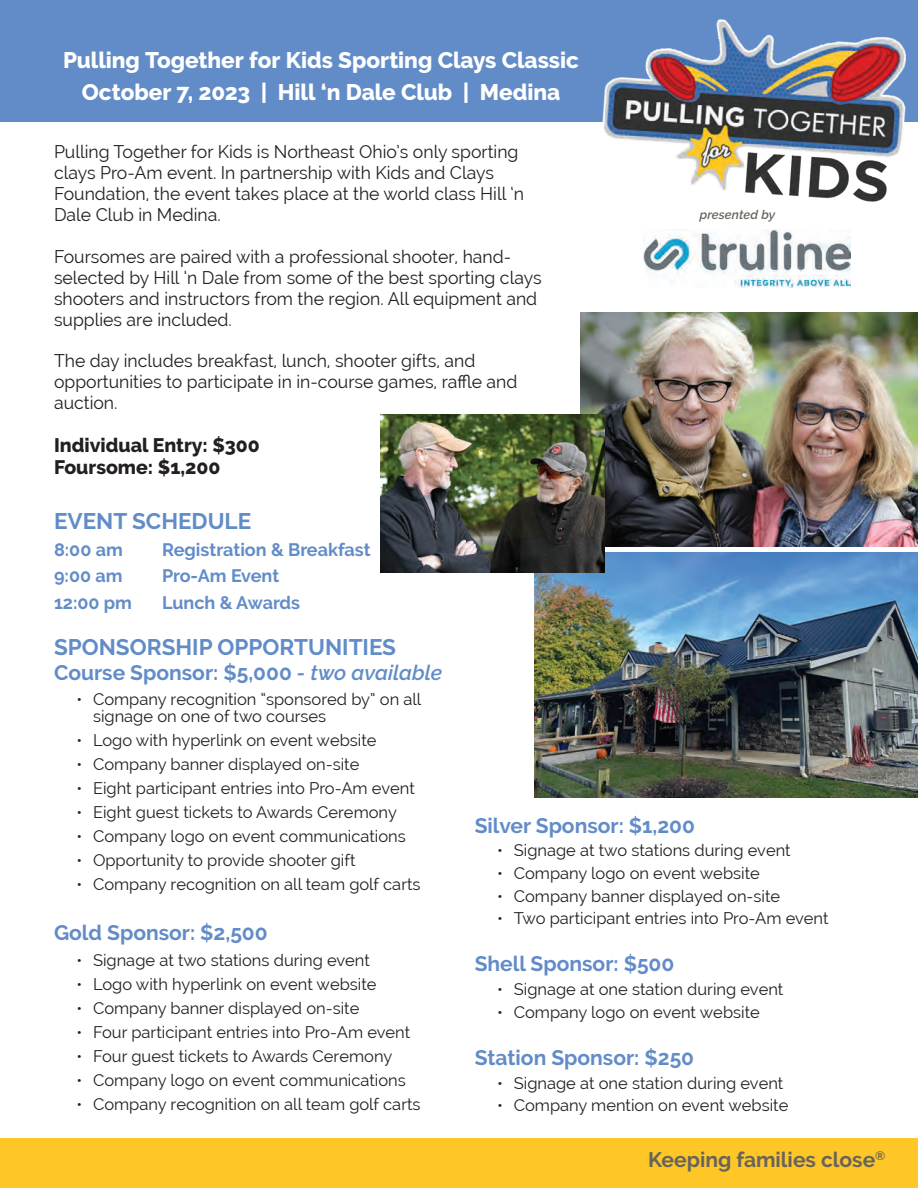
<style>
.page{position:relative;width:918px;height:1188px;background:#fff}
.page>*{position:absolute;margin:0;border:0;box-sizing:border-box;transform-origin:0 0}
.t1{font:800 22.5px/31.8px "Raleway";color:#fff;text-align:center}
.t2{font:700 22.5px "Raleway";color:#628cc8}
.t3{font:700 21px "Raleway";color:#628cc8}
.t4{font:700 21px "Raleway";color:#67645c}
.t5{font:800 19.5px/22.5px "Raleway";color:#231f20}
.t6{font:18px/21px "Raleway";color:#231f20}
.t7{font:700 18px "Raleway";color:#628cc8}
.t8{font:16.5px/16.5px "Raleway";color:#231f20}
.t9{font:italic 600 12.45px "Raleway";letter-spacing:.01em;color:#67645c}
.s1{font-weight:600;font-style:italic}
</style>
<div class="page">
<img style="left:534px;top:553px;width:384px;height:244px">
<div style="left:0;top:0;width:918px;height:122px;background:#628cc8"></div>
<div style="left:0;top:1138px;width:918px;height:50px;background:#fec627"></div>
<img style="left:602px;top:19px;width:304px;height:183px">
<img style="left:580px;top:313px;width:338px;height:234px">
<img style="left:380px;top:415px;width:224px;height:158px">
<img style="left:643px;top:229px;width:207px;height:59px">
<hr style="left:0;top:335px;width:1px;height:655px;background:#dfdddb">
<h1 class="t1" style="left:63px;top:44px;width:517px">Pulling Together for Kids Sporting Clays Classic<br>October 7, 2023 | Hill ‘n Dale Club | Medina</h1>
<p class="t6" style="left:54px;top:142px;width:472px">Pulling Together for Kids is Northeast Ohio’s only sporting clays Pro-Am event. In partnership with Kids and Clays Foundation, the event takes place at the world class Hill ‘n Dale Club in Medina.</p>
<p class="t6" style="left:54px;top:246px;width:489px">Foursomes are paired with a professional shooter, hand&shy;selected by Hill ‘n Dale from some of the best sporting clays shooters and instructors from the region. All equipment and supplies are included.</p>
<p class="t6" style="left:54px;top:350px;width:465px">The day includes breakfast, lunch, shooter gifts, and opportunities to participate in in-course games, raffle and auction.</p>
<p class="t5" style="left:54px;top:434px;width:207px">Individual Entry: $300<br>Foursome: $1,200</p>
<h1 class="t2" style="left:54px;top:508px;width:199px">EVENT SCHEDULE</h1>
<p class="t7" style="left:54px;top:539px;width:70px">8:00 am</p>
<p class="t7" style="left:162px;top:539px;width:210px">Registration &amp; Breakfast</p>
<p class="t7" style="left:54px;top:566px;width:70px">9:00 am</p>
<p class="t7" style="left:162px;top:566px;width:119px">Pro-Am Event</p>
<p class="t7" style="left:54px;top:592px;width:80px">12:00 pm</p>
<p class="t7" style="left:162px;top:592px;width:140px">Lunch &amp; Awards</p>
<h1 class="t2" style="left:54px;top:634px;width:344px">SPONSORSHIP OPPORTUNITIES</h1>
<p class="t3" style="left:54px;top:661px;width:390px">Course Sponsor: $5,000 <span class="s1">- two available</span></p>
<p class="t8" style="left:93px;top:691px;width:330px;text-indent:-16px">• Company recognition “sponsored by” on all signage on one of two courses</p>
<p class="t8" style="left:76px;top:732px;width:302px">• Logo with hyperlink on event website</p>
<p class="t8" style="left:76px;top:756px;width:284px">• Company banner displayed on-site</p>
<p class="t8" style="left:76px;top:780px;width:340px">• Eight participant entries into Pro-Am event</p>
<p class="t8" style="left:76px;top:804px;width:322px">• Eight guest tickets to Awards Ceremony</p>
<p class="t8" style="left:76px;top:828px;width:331px">• Company logo on event communications</p>
<p class="t8" style="left:76px;top:852px;width:281px">• Opportunity to provide shooter gift</p>
<p class="t8" style="left:76px;top:876px;width:346px">• Company recognition on all team golf carts</p>
<p class="t3" style="left:54px;top:921px;width:215px">Gold Sponsor: $2,500</p>
<p class="t8" style="left:76px;top:951px;width:295px">• Signage at two stations during event</p>
<p class="t8" style="left:76px;top:976px;width:302px">• Logo with hyperlink on event website</p>
<p class="t8" style="left:76px;top:1000px;width:284px">• Company banner displayed on-site</p>
<p class="t8" style="left:76px;top:1024px;width:335px">• Four participant entries into Pro-Am event</p>
<p class="t8" style="left:76px;top:1048px;width:317px">• Four guest tickets to Awards Ceremony</p>
<p class="t8" style="left:76px;top:1072px;width:331px">• Company logo on event communications</p>
<p class="t8" style="left:76px;top:1096px;width:346px">• Company recognition on all team golf carts</p>
<p class="t9" style="left:700px;top:208px;width:77px">presented by</p>
<p class="t3" style="left:475px;top:813px;width:222px">Silver Sponsor: $1,200</p>
<p class="t8" style="left:497px;top:842px;width:295px">• Signage at two stations during event</p>
<p class="t8" style="left:497px;top:865px;width:264px">• Company logo on event website</p>
<p class="t8" style="left:497px;top:888px;width:284px">• Company banner displayed on-site</p>
<p class="t8" style="left:497px;top:910px;width:333px">• Two participant entries into Pro-Am event</p>
<p class="t3" style="left:475px;top:952px;width:201px">Shell Sponsor: $500</p>
<p class="t8" style="left:497px;top:981px;width:288px">• Signage at one station during event</p>
<p class="t8" style="left:497px;top:1004px;width:264px">• Company logo on event website</p>
<p class="t3" style="left:475px;top:1046px;width:221px">Station Sponsor: $250</p>
<p class="t8" style="left:497px;top:1074px;width:288px">• Signage at one station during event</p>
<p class="t8" style="left:497px;top:1097px;width:293px">• Company mention on event website</p>
<p class="t4" style="left:648px;top:1148px;width:239px">Keeping families close<sup>®</sup></p>
</div>
